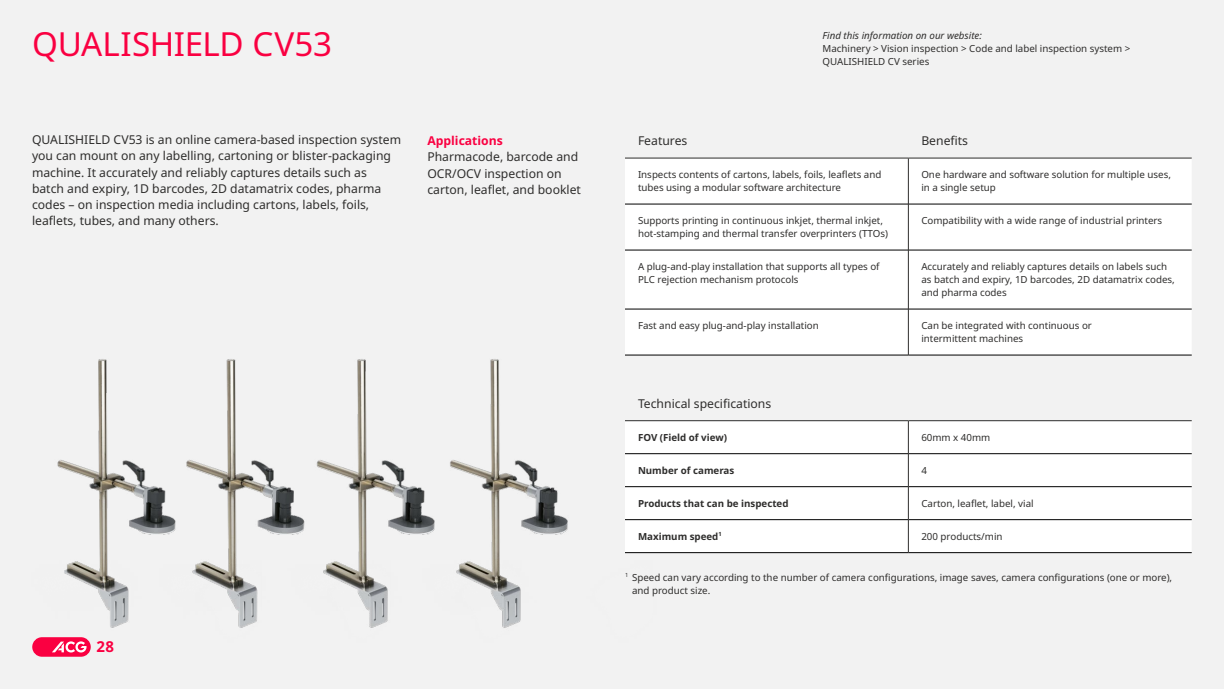
<style>
.page{position:relative;width:1224px;height:689px;background:#fff}
.page>*{position:absolute;margin:0;border:0;box-sizing:border-box;transform-origin:0 0}
.t1{font:33.2px "Noto Sans";letter-spacing:-.01em;color:#fa0041}
.t2{font:700 15px "Noto Sans";color:#fa0041}
.t3{font:12.2px/16.2px "Noto Sans";color:#2e2d2c}
.t4{font:700 12.2px "Noto Sans";color:#fa0041}
.t5{font:9.8px/13px "Noto Sans";color:#2e2d2c}
.t6{font:700 9.8px "Noto Sans";color:#2e2d2c}
.t7{font:italic 9.8px "Noto Sans";color:#2e2d2c}
</style>
<div class="page">
<div style="left:0;top:0;width:1224px;height:688px;background:#f2f2f2"></div>
<div style="left:625px;top:159px;width:567px;height:196px;background:#fff"></div>
<hr style="left:625px;top:204px;width:283px;height:1px;background:#000">
<hr style="left:909px;top:204px;width:283px;height:1px;background:#000">
<hr style="left:625px;top:250px;width:283px;height:1px;background:#000">
<hr style="left:909px;top:250px;width:283px;height:1px;background:#000">
<hr style="left:625px;top:309px;width:283px;height:1px;background:#000">
<hr style="left:909px;top:309px;width:283px;height:1px;background:#000">
<hr style="left:625px;top:355px;width:283px;height:1px;background:#000">
<hr style="left:908px;top:355px;width:284px;height:1px;background:#000">
<hr style="left:908px;top:158px;width:1px;height:46px;background:#2e2d2c">
<hr style="left:908px;top:204px;width:1px;height:46px;background:#2e2d2c">
<hr style="left:908px;top:250px;width:1px;height:59px;background:#2e2d2c">
<hr style="left:908px;top:309px;width:1px;height:46px;background:#2e2d2c">
<hr style="left:625px;top:158px;width:283px;height:1px;background:#2e2d2c">
<hr style="left:908px;top:158px;width:284px;height:1px;background:#2e2d2c">
<div style="left:757px;top:421px;width:435px;height:131px;background:#fff"></div>
<hr style="left:625px;top:453px;width:283px;height:1px;background:#000">
<hr style="left:909px;top:453px;width:283px;height:1px;background:#000">
<hr style="left:625px;top:486px;width:283px;height:1px;background:#000">
<hr style="left:909px;top:486px;width:283px;height:1px;background:#000">
<hr style="left:625px;top:519px;width:283px;height:1px;background:#000">
<hr style="left:909px;top:519px;width:283px;height:1px;background:#000">
<hr style="left:625px;top:552px;width:283px;height:1px;background:#000">
<hr style="left:908px;top:552px;width:284px;height:1px;background:#000">
<hr style="left:908px;top:421px;width:1px;height:32px;background:#2e2d2c">
<hr style="left:908px;top:453px;width:1px;height:33px;background:#2e2d2c">
<hr style="left:908px;top:486px;width:1px;height:33px;background:#2e2d2c">
<hr style="left:908px;top:519px;width:1px;height:33px;background:#2e2d2c">
<hr style="left:625px;top:420px;width:283px;height:1px;background:#2e2d2c">
<hr style="left:908px;top:420px;width:284px;height:1px;background:#2e2d2c">
<img style="left:45px;top:246px;width:712px;height:411px">
<h1 class="t1" style="left:32px;top:25px;width:301px">QUALISHIELD CV53</h1>
<p class="t3" style="left:32px;top:132px;width:371px">QUALISHIELD CV53 is an online camera-based inspection system you can mount on any labelling, cartoning or blister-packaging machine. It accurately and reliably captures details such as batch and expiry, 1D barcodes, 2D datamatrix codes, pharma codes – on inspection media including cartons, labels, foils, leaflets, tubes, and many others.</p>
<p class="t4" style="left:427px;top:134px;width:77px">Applications</p>
<p class="t3" style="left:427px;top:149px;width:155px">Pharmacode, barcode and<br>OCR/OCV inspection on carton, leaflet, and booklet</p>
<h2 class="t2" style="left:97px;top:638px;width:19px">28</h2>
<p class="t7" style="left:823px;top:29px;width:161px">Find this information on our website:</p>
<p class="t5" style="left:823px;top:42px;width:309px">Machinery &gt; Vision inspection &gt; Code and label inspection system &gt;<br>QUALISHIELD CV series</p>
<p class="t3" style="left:638px;top:133px;width:51px">Features</p>
<p class="t3" style="left:921px;top:133px;width:48px">Benefits</p>
<p class="t5" style="left:638px;top:168px;width:245px">Inspects contents of cartons, labels, foils, leaflets and tubes using a modular software architecture</p>
<p class="t5" style="left:921px;top:168px;width:251px">One hardware and software solution for multiple uses, in a single setup</p>
<p class="t5" style="left:638px;top:214px;width:252px">Supports printing in continuous inkjet, thermal inkjet, hot-stamping and thermal transfer overprinters (TTOs)</p>
<p class="t5" style="left:921px;top:214px;width:242px">Compatibility with a wide range of industrial printers</p>
<p class="t5" style="left:638px;top:260px;width:243px">A plug-and-play installation that supports all types of<br>PLC rejection mechanism protocols</p>
<p class="t5" style="left:921px;top:260px;width:255px">Accurately and reliably captures details on labels such as batch and expiry, 1D barcodes, 2D datamatrix codes, and pharma codes</p>
<p class="t5" style="left:638px;top:319px;width:182px">Fast and easy plug-and-play installation</p>
<p class="t5" style="left:921px;top:319px;width:172px">Can be integrated with continuous or intermittent machines</p>
<p class="t3" style="left:638px;top:395px;width:135px">Technical specifications</p>
<p class="t6" style="left:638px;top:431px;width:91px">FOV (Field of view)</p>
<p class="t5" style="left:921px;top:430px;width:71px">60mm x 40mm</p>
<p class="t6" style="left:638px;top:464px;width:98px">Number of cameras</p>
<p class="t5" style="left:921px;top:463px;width:7px">4</p>
<p class="t6" style="left:638px;top:497px;width:152px">Products that can be inspected</p>
<p class="t5" style="left:921px;top:496px;width:114px">Carton, leaflet, label, vial</p>
<p class="t6" style="left:638px;top:530px;width:85px">Maximum speed<sup>1</sup></p>
<p class="t5" style="left:921px;top:529px;width:83px">200 products/min</p>
<p class="t5" style="left:632px;top:570px;width:542px;text-indent:-7px"><sup>1</sup> Speed can vary according to the number of camera configurations, image saves, camera configurations (one or more), and product size.</p>
</div>
